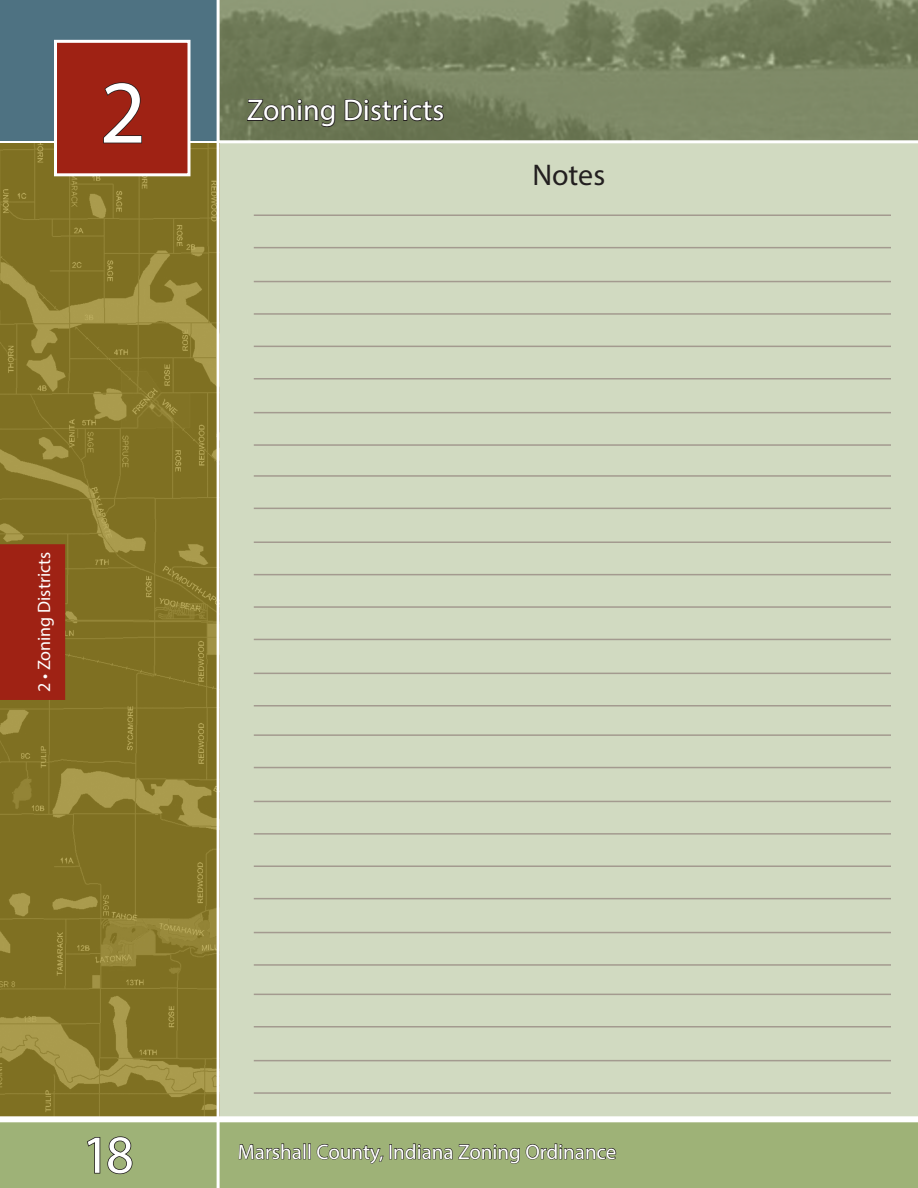
<style>
.page{position:relative;width:918px;height:1188px;background:#fff}
.page>*{position:absolute;margin:0;border:0;box-sizing:border-box;transform-origin:0 0}
.t1{font:90px "Myriad Pro";color:#fff}
.t2{font:54px "Myriad Pro";color:#fff}
.t3{font:30px "Myriad Pro";color:#fff}
.t4{font:30px "Myriad Pro";color:#231f20}
.t5{font:21px "Myriad Pro";color:#fff}
.t6{font:18px "Myriad Pro";color:#fff}
</style>
<div class="page">
<div style="left:0;top:134px;width:918px;height:1054px;background:#d1dac1"></div>
<svg style="left:0;top:0;width:918px;height:143px;background:#798562"></svg>
<img style="left:0;top:143px;width:217px;height:973px">
<svg style="left:0;top:1116px;width:918px;height:72px;background:#a9ba86"></svg>
<div style="left:0;top:0;width:217px;height:140px;background:#4e7282"></div>
<hr style="left:217px;top:0;width:3px;height:1188px;background:#fff">
<svg style="left:246px;top:98px;width:90px;height:46px;background:#697157"></svg>
<svg style="left:344px;top:98px;width:101px;height:24px;background:#515740"></svg>
<svg style="left:86px;top:1136px;width:15px;height:38px"></svg>
<svg style="left:107px;top:1136px;width:26px;height:39px"></svg>
<div style="left:0;top:544px;width:65px;height:156px;background:#9f2214"></div>
<div style="left:54px;top:40px;width:136px;height:136px;background:#9f2214;border:3px solid #fff"></div>
<svg style="left:103px;top:82px;width:39px;height:62px"></svg>
<svg style="left:238px;top:1140px;width:64px;height:23px"></svg>
<div style="left:303px;top:1144px;width:3px;height:15px;border:1px solid #231f20"></div>
<div style="left:308px;top:1144px;width:3px;height:15px;border:1px solid #231f20"></div>
<svg style="left:316px;top:1133px;width:68px;height:42px;background:#8fa06c"></svg>
<div style="left:389px;top:1144px;width:3px;height:15px;border:1px solid #231f20"></div>
<svg style="left:394px;top:1125px;width:222px;height:53px;background:#92a36e"></svg>
<hr style="left:254px;top:214px;width:637px;height:2px;background:#a39a8f">
<hr style="left:254px;top:247px;width:637px;height:1px;background:#a39a8f">
<hr style="left:254px;top:281px;width:637px;height:1px;background:#a39a8f">
<hr style="left:254px;top:313px;width:637px;height:2px;background:#a39a8f">
<hr style="left:254px;top:346px;width:637px;height:1px;background:#a39a8f">
<hr style="left:254px;top:378px;width:637px;height:2px;background:#a39a8f">
<hr style="left:254px;top:412px;width:637px;height:1px;background:#a39a8f">
<hr style="left:254px;top:444px;width:637px;height:2px;background:#a39a8f">
<hr style="left:254px;top:475px;width:637px;height:2px;background:#a39a8f">
<hr style="left:254px;top:508px;width:637px;height:1px;background:#a39a8f">
<hr style="left:254px;top:542px;width:637px;height:1px;background:#a39a8f">
<hr style="left:254px;top:574px;width:637px;height:1px;background:#a39a8f">
<hr style="left:254px;top:606px;width:637px;height:2px;background:#a39a8f">
<hr style="left:254px;top:639px;width:637px;height:1px;background:#a39a8f">
<hr style="left:254px;top:673px;width:637px;height:1px;background:#a39a8f">
<hr style="left:254px;top:705px;width:637px;height:1px;background:#a39a8f">
<hr style="left:254px;top:734px;width:637px;height:2px;background:#a39a8f">
<hr style="left:254px;top:767px;width:637px;height:1px;background:#a39a8f">
<hr style="left:254px;top:801px;width:637px;height:1px;background:#a39a8f">
<hr style="left:254px;top:833px;width:637px;height:2px;background:#a39a8f">
<hr style="left:254px;top:866px;width:637px;height:1px;background:#a39a8f">
<hr style="left:254px;top:898px;width:637px;height:1px;background:#a39a8f">
<hr style="left:254px;top:932px;width:637px;height:1px;background:#a39a8f">
<hr style="left:254px;top:964px;width:637px;height:2px;background:#a39a8f">
<hr style="left:254px;top:994px;width:637px;height:1px;background:#a39a8f">
<hr style="left:254px;top:1026px;width:637px;height:2px;background:#a39a8f">
<hr style="left:254px;top:1060px;width:637px;height:1px;background:#a39a8f">
<hr style="left:254px;top:1092px;width:637px;height:2px;background:#a39a8f">
<h1 class="t1" style="left:100px;top:57px;width:48px">2</h1>
<h3 class="t3" style="left:247px;top:92px;width:199px">Zoning Districts</h3>
<h3 class="t4" style="left:532px;top:156px;width:74px">Notes</h3>
<p class="t6" style="left:33px;top:692px;width:142px;rotate:-90deg">2 • Zoning Districts</p>
<h2 class="t2" style="left:82px;top:1121px;width:53px">18</h2>
<p class="t5" style="left:238px;top:1139px;width:380px">Marshall County, Indiana Zoning Ordinance</p>
</div>
